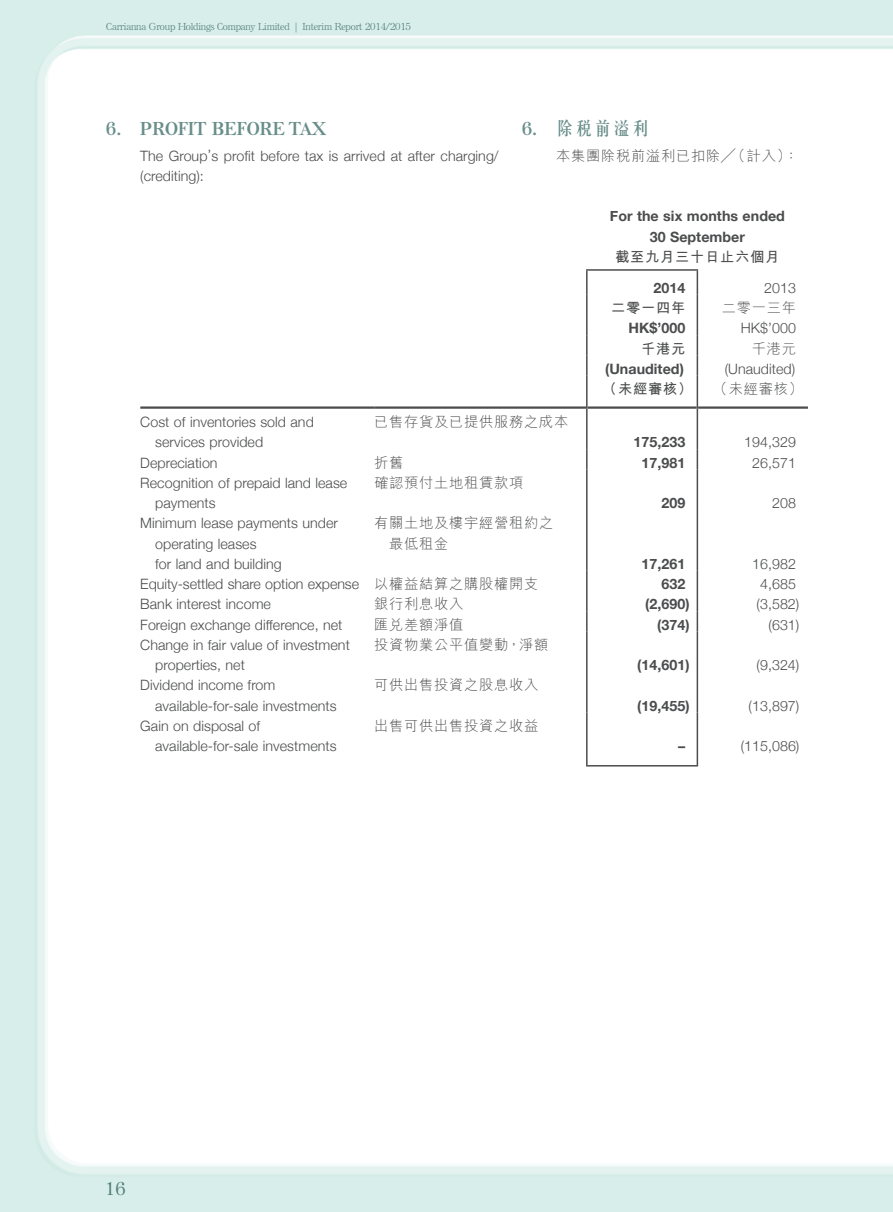
<style>
.page{position:relative;width:893px;height:1212px;background:#fff}
.page>*{position:absolute;margin:0;border:0;box-sizing:border-box;transform-origin:0 0}
.C_Heading_2{font:700 18px "Else NPL Std";letter-spacing:.005em;color:#688e8a}
.C_Heading_2-2{font:500 18px "C Song 3 HK";letter-spacing:.055em;color:#688e8a}
.t1{font:500 18px "Else NPL Std";color:#527d78}
.Body_Text{font:300 14.25px/20.2px "Helvetica Neue";letter-spacing:.005em;color:#4b4c4d}
.Body_Text-2{font:300 14.25px/20.2px "M Hei HK";letter-spacing:.055em;color:#4b4c4d}
.Body_Text-3{font:700 14.25px/20.2px "Helvetica Neue";letter-spacing:.005em;color:#4b4c4d;text-align:center}
.Body_Text-4{font:700 14.25px "M Hei HK";letter-spacing:.055em;color:#4b4c4d}
.C_Body_Text{font:300 14.25px "M Hei HK";letter-spacing:.055em;color:#4b4c4d}
.t2{font:300 9.75px "Else NPL Std";letter-spacing:-.02em;color:#527d78}
.s1{font-family:"Else NPL Std";font-weight:700}
</style>
<div class="page">
<img style="left:0;top:0;width:893px;height:1212px">
<svg style="left:588px;top:271px;width:109px;height:494px"></svg>
<svg style="left:588px;top:295px;width:109px;height:458px"></svg>
<svg style="left:586px;top:753px;width:2px;height:12px"></svg>
<svg style="left:697px;top:753px;width:1px;height:12px"></svg>
<hr style="left:586px;top:765px;width:112px;height:1px;background:#4b4c4d">
<hr style="left:586px;top:269px;width:112px;height:2px;background:#4b4c4d">
<hr style="left:586px;top:271px;width:2px;height:24px;background:#4b4c4d">
<hr style="left:586px;top:295px;width:2px;height:20px;background:#4b4c4d">
<hr style="left:586px;top:315px;width:2px;height:20px;background:#4b4c4d">
<hr style="left:586px;top:335px;width:2px;height:20px;background:#4b4c4d">
<hr style="left:586px;top:355px;width:2px;height:21px;background:#4b4c4d">
<hr style="left:586px;top:376px;width:2px;height:20px;background:#4b4c4d">
<svg style="left:586px;top:396px;width:2px;height:13px"></svg>
<svg style="left:697px;top:271px;width:1px;height:138px"></svg>
<hr style="left:586px;top:409px;width:2px;height:40px;background:#4b4c4d">
<hr style="left:697px;top:409px;width:1px;height:40px;background:#4b4c4d">
<hr style="left:586px;top:449px;width:2px;height:20px;background:#4b4c4d">
<svg style="left:697px;top:449px;width:1px;height:20px"></svg>
<hr style="left:586px;top:469px;width:2px;height:41px;background:#4b4c4d">
<hr style="left:697px;top:469px;width:1px;height:41px;background:#4b4c4d">
<hr style="left:586px;top:510px;width:2px;height:61px;background:#4b4c4d">
<hr style="left:697px;top:510px;width:1px;height:61px;background:#4b4c4d">
<hr style="left:586px;top:571px;width:2px;height:20px;background:#4b4c4d">
<hr style="left:586px;top:591px;width:2px;height:20px;background:#4b4c4d">
<hr style="left:586px;top:611px;width:2px;height:20px;background:#4b4c4d">
<svg style="left:697px;top:571px;width:1px;height:60px"></svg>
<hr style="left:586px;top:631px;width:2px;height:41px;background:#4b4c4d">
<hr style="left:697px;top:631px;width:1px;height:41px;background:#4b4c4d">
<hr style="left:586px;top:672px;width:2px;height:40px;background:#4b4c4d">
<hr style="left:697px;top:672px;width:1px;height:40px;background:#4b4c4d">
<hr style="left:586px;top:712px;width:2px;height:41px;background:#4b4c4d">
<hr style="left:697px;top:712px;width:1px;height:41px;background:#4b4c4d">
<hr style="left:140px;top:406px;width:234px;height:3px;background:#4b4c4d">
<hr style="left:374px;top:406px;width:212px;height:3px;background:#4b4c4d">
<hr style="left:588px;top:406px;width:109px;height:3px;background:#4b4c4d">
<hr style="left:698px;top:406px;width:110px;height:3px;background:#4b4c4d">
<p class="t2" style="left:106px;top:21px;width:306px">Carrianna Group Holdings Company Limited | Interim Report 2014/2015</p>
<p class="C_Heading_2" style="left:106px;top:118px;width:221px">6. PROFIT BEFORE TAX</p>
<p class="Body_Text" style="left:140px;top:145px;width:360px">The Group’s profit before tax is arrived at after charging/ (crediting):</p>
<p class="C_Heading_2-2" style="left:522px;top:119px;width:129px"><span class="s1">6.</span> 除稅前溢利</p>
<p class="C_Body_Text" style="left:556px;top:148px;width:244px">本集團除稅前溢利已扣除╱（計入）：</p>
<p class="Body_Text-3" style="left:610px;top:206px;width:177px">For the six months ended<br>30 September</p>
<p class="Body_Text-4" style="left:615px;top:246px;width:166px">截至九月三十日止六個月</p>
<p class="Body_Text-3" style="left:654px;top:277px;width:33px">2014</p>
<p class="Body_Text" style="left:764px;top:277px;width:33px">2013</p>
<p class="Body_Text-4" style="left:611px;top:298px;width:76px">二零一四年</p>
<p class="Body_Text-2" style="left:722px;top:298px;width:76px">二零一三年</p>
<p class="Body_Text-3" style="left:629px;top:318px;width:58px">HK$’000</p>
<p class="Body_Text" style="left:741px;top:318px;width:57px">HK$’000</p>
<p class="Body_Text-4" style="left:641px;top:338px;width:46px">千港元</p>
<p class="Body_Text-2" style="left:752px;top:338px;width:46px">千港元</p>
<p class="Body_Text-3" style="left:605px;top:358px;width:80px">(Unaudited)</p>
<p class="Body_Text" style="left:725px;top:358px;width:72px">(Unaudited)</p>
<p class="Body_Text-4" style="left:602px;top:379px;width:91px">（未經審核）</p>
<p class="Body_Text-2" style="left:713px;top:379px;width:91px">（未經審核）</p>
<p class="Body_Text" style="left:155px;top:412px;width:160px;text-indent:-15px">Cost of inventories sold and services provided</p>
<p class="Body_Text-2" style="left:374px;top:412px;width:196px">已售存貨及已提供服務之成本</p>
<p class="Body_Text-3" style="left:634px;top:432px;width:53px">175,233</p>
<p class="Body_Text" style="left:744px;top:432px;width:53px">194,329</p>
<p class="Body_Text" style="left:140px;top:452px;width:79px">Depreciation</p>
<p class="Body_Text-2" style="left:374px;top:452px;width:31px">折舊</p>
<p class="Body_Text-3" style="left:642px;top:452px;width:45px">17,981</p>
<p class="Body_Text" style="left:752px;top:452px;width:45px">26,571</p>
<p class="Body_Text" style="left:155px;top:472px;width:194px;text-indent:-15px">Recognition of prepaid land lease payments</p>
<p class="Body_Text-2" style="left:374px;top:472px;width:151px">確認預付土地租賃款項</p>
<p class="Body_Text-3" style="left:661px;top:493px;width:25px">209</p>
<p class="Body_Text" style="left:772px;top:493px;width:25px">208</p>
<p class="Body_Text" style="left:155px;top:513px;width:184px;text-indent:-15px">Minimum lease payments under operating leases<br>for land and building</p>
<p class="Body_Text-2" style="left:389px;top:513px;width:166px;text-indent:-15px">有關土地及樓宇經營租約之最低租金</p>
<p class="Body_Text-3" style="left:642px;top:553px;width:45px">17,261</p>
<p class="Body_Text" style="left:752px;top:553px;width:45px">16,982</p>
<p class="Body_Text" style="left:140px;top:574px;width:220px">Equity-settled share option expense</p>
<p class="Body_Text-2" style="left:374px;top:574px;width:166px">以權益結算之購股權開支</p>
<p class="Body_Text-3" style="left:661px;top:574px;width:25px">632</p>
<p class="Body_Text" style="left:760px;top:574px;width:37px">4,685</p>
<p class="Body_Text" style="left:140px;top:594px;width:132px">Bank interest income</p>
<p class="Body_Text-2" style="left:374px;top:594px;width:91px">銀行利息收入</p>
<p class="Body_Text-3" style="left:645px;top:594px;width:46px">(2,690)</p>
<p class="Body_Text" style="left:757px;top:594px;width:44px">(3,582)</p>
<p class="Body_Text" style="left:140px;top:614px;width:204px">Foreign exchange difference, net</p>
<p class="Body_Text-2" style="left:374px;top:614px;width:91px">匯兌差額淨值</p>
<p class="Body_Text-3" style="left:657px;top:614px;width:34px">(374)</p>
<p class="Body_Text" style="left:769px;top:614px;width:32px">(631)</p>
<p class="Body_Text" style="left:155px;top:634px;width:196px;text-indent:-15px">Change in fair value of investment properties, net</p>
<p class="Body_Text-2" style="left:374px;top:634px;width:176px">投資物業公平值變動，淨額</p>
<p class="Body_Text-3" style="left:637px;top:655px;width:54px">(14,601)</p>
<p class="Body_Text" style="left:757px;top:655px;width:44px">(9,324)</p>
<p class="Body_Text" style="left:155px;top:675px;width:183px;text-indent:-15px">Dividend income from available-for-sale investments</p>
<p class="Body_Text-2" style="left:374px;top:675px;width:166px">可供出售投資之股息收入</p>
<p class="Body_Text" style="left:155px;top:715px;width:183px;text-indent:-15px">Gain on disposal of available-for-sale investments</p>
<p class="Body_Text-2" style="left:374px;top:715px;width:166px">出售可供出售投資之收益</p>
<p class="Body_Text-3" style="left:637px;top:695px;width:54px">(19,455)</p>
<p class="Body_Text" style="left:749px;top:695px;width:52px">(13,897)</p>
<p class="Body_Text-3" style="left:678px;top:736px;width:9px">–</p>
<p class="Body_Text" style="left:741px;top:736px;width:60px">(115,086)</p>
<p class="t1" style="left:105px;top:1178px;width:22px">16</p>
</div>
